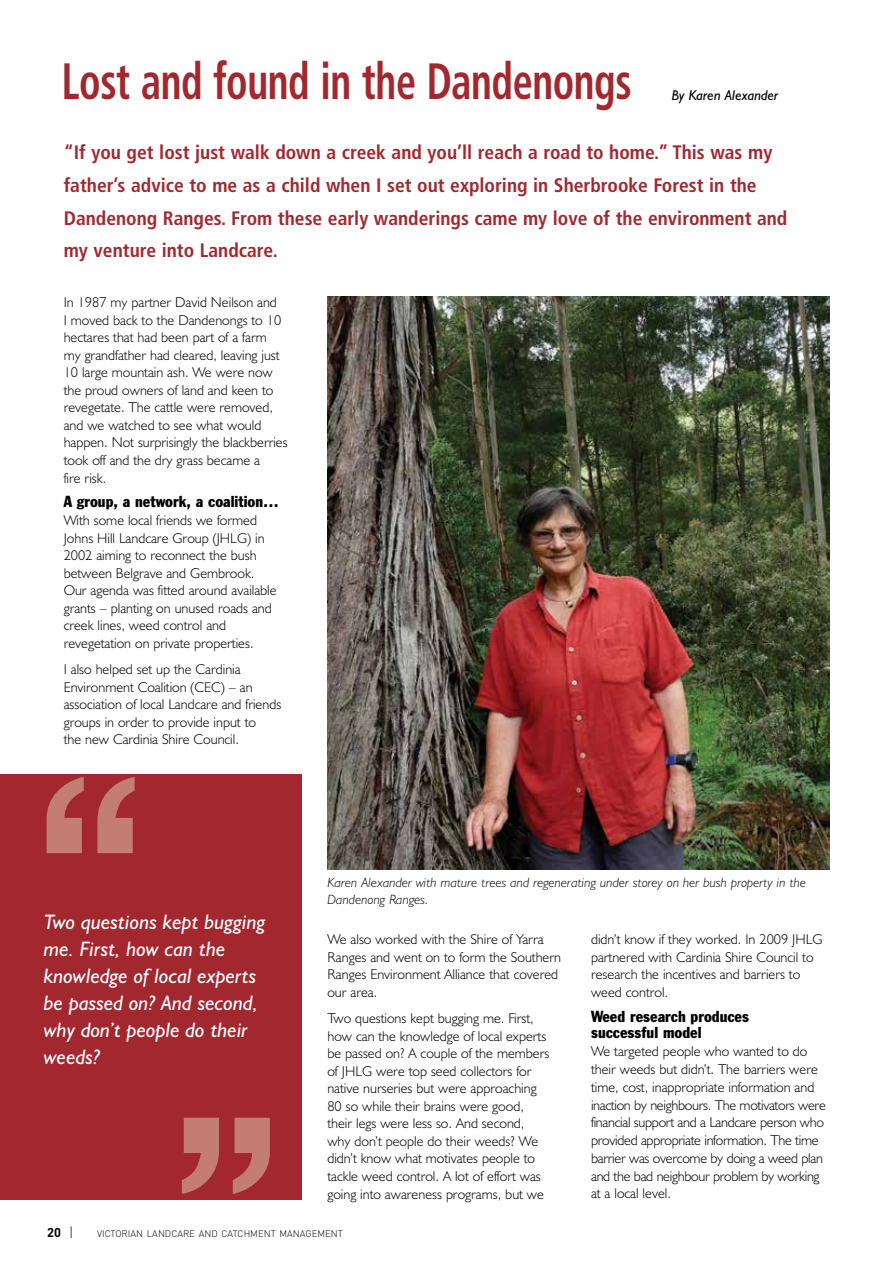
<style>
.page{position:relative;width:893px;height:1263px;background:#fff}
.page>*{position:absolute;margin:0;border:0;box-sizing:border-box;transform-origin:0 0}
.t1{font:700 condensed 51px "Frutiger";letter-spacing:-.01em;color:#a3272f;scale:.79 1}
.t2{font:italic 21px/27px "Humanist 521 BT";color:#fff}
.t3{font:700 condensed 19.5px/33px "Frutiger";color:#a3272f}
.t4{font:condensed 15.75px/16.5px "Franklin Gothic BT";color:#000}
.t5{font:300 14.25px/17.5px "Humanist 521 BT";color:#000}
.t6{font:300 14.25px/17.7px "Humanist 521 BT";letter-spacing:-.02em;color:#000}
.t7{font:italic 14.25px "Humanist 521 BT";color:#000}
.t8{font:italic 300 13.5px/17.5px "Humanist 521 BT";letter-spacing:.01em;color:#000}
.t9{font:300 13.5px "DIN";color:#000}
.t10{font:700 12.75px "DIN";color:#000}
.t11{font:300 9.45px "DIN";color:#000}
</style>
<div class="page">
<img style="left:327px;top:296px;width:502px;height:574px">
<div style="left:0;top:774px;width:302px;height:425px;background:#a3272f"></div>
<svg style="left:47px;top:777px;width:88px;height:76px"></svg>
<svg style="left:182px;top:1118px;width:88px;height:76px"></svg>
<h1 class="t1" style="left:62px;top:52px;width:723px">Lost and found in the Dandenongs</h1>
<p class="t7" style="left:672px;top:86px;width:108px">By Karen Alexander</p>
<p class="t3" style="left:64px;top:135px;width:725px">“If you get lost just walk down a creek and you’ll reach a road to home.” This was my father’s advice to me as a child when I set out exploring in Sherbrooke Forest in the Dandenong Ranges. From these early wanderings came my love of the environment and my venture into Landcare.</p>
<p class="t5" style="left:64px;top:293px;width:226px">In 1987 my partner David Neilson and<br>I moved back to the Dandenongs to 10 hectares that had been part of a farm<br>my grandfather had cleared, leaving just 10 large mountain ash. We were now the proud owners of land and keen to revegetate. The cattle were removed, and we watched to see what would happen. Not surprisingly the blackberries took off and the dry grass became a<br>fire risk.</p>
<p class="t4" style="left:64px;top:493px;width:217px">A group, a network, a coalition…</p>
<p class="t5" style="left:64px;top:511px;width:214px">With some local friends we formed Johns Hill Landcare Group (JHLG) in 2002 aiming to reconnect the bush between Belgrave and Gembrook.<br>Our agenda was fitted around available grants – planting on unused roads and creek lines, weed control and revegetation on private properties.</p>
<p class="t5" style="left:64px;top:660px;width:219px">I also helped set up the Cardinia Environment Coalition (CEC) – an association of local Landcare and friends groups in order to provide input to<br>the new Cardinia Shire Council.</p>
<h2 class="t2" style="left:44px;top:908px;width:223px">Two questions kept bugging me. First, how can the knowledge of local experts be passed on? And second, why don’t people do their weeds?</h2>
<p class="t8" style="left:327px;top:873px;width:480px">Karen Alexander with mature trees and regenerating under storey on her bush property in the<br>Dandenong Ranges.</p>
<p class="t5" style="left:327px;top:930px;width:235px">We also worked with the Shire of Yarra<br>Ranges and went on to form the Southern<br>Ranges Environment Alliance that covered our area.</p>
<p class="t5" style="left:327px;top:1009px;width:223px">Two questions kept bugging me. First, how can the knowledge of local experts be passed on? A couple of the members of JHLG were top seed collectors for native nurseries but were approaching 80 so while their brains were good, their legs were less so. And second, why don’t people do their weeds? We didn’t know what motivates people to tackle weed control. A lot of effort was going into awareness programs, but we</p>
<p class="t5" style="left:591px;top:930px;width:233px">didn’t know if they worked. In 2009 JHLG partnered with Cardinia Shire Council to research the incentives and barriers to weed control.</p>
<p class="t4" style="left:591px;top:1008px;width:160px">Weed research produces successful model</p>
<p class="t6" style="left:591px;top:1042px;width:236px">We targeted people who wanted to do their weeds but didn’t. The barriers were time, cost, inappropriate information and inaction by neighbours. The motivators were financial support and a Landcare person who provided appropriate information. The time barrier was overcome by doing a weed plan and the bad neighbour problem by working at a local level.</p>
<p class="t9" style="left:69px;top:1223px;width:6px">|</p>
<p class="t10" style="left:47px;top:1224px;width:15px">20</p>
<p class="t11" style="left:97px;top:1227px;width:247px">VICTORIAN LANDCARE AND CATCHMENT MANAGEMENT</p>
</div>
